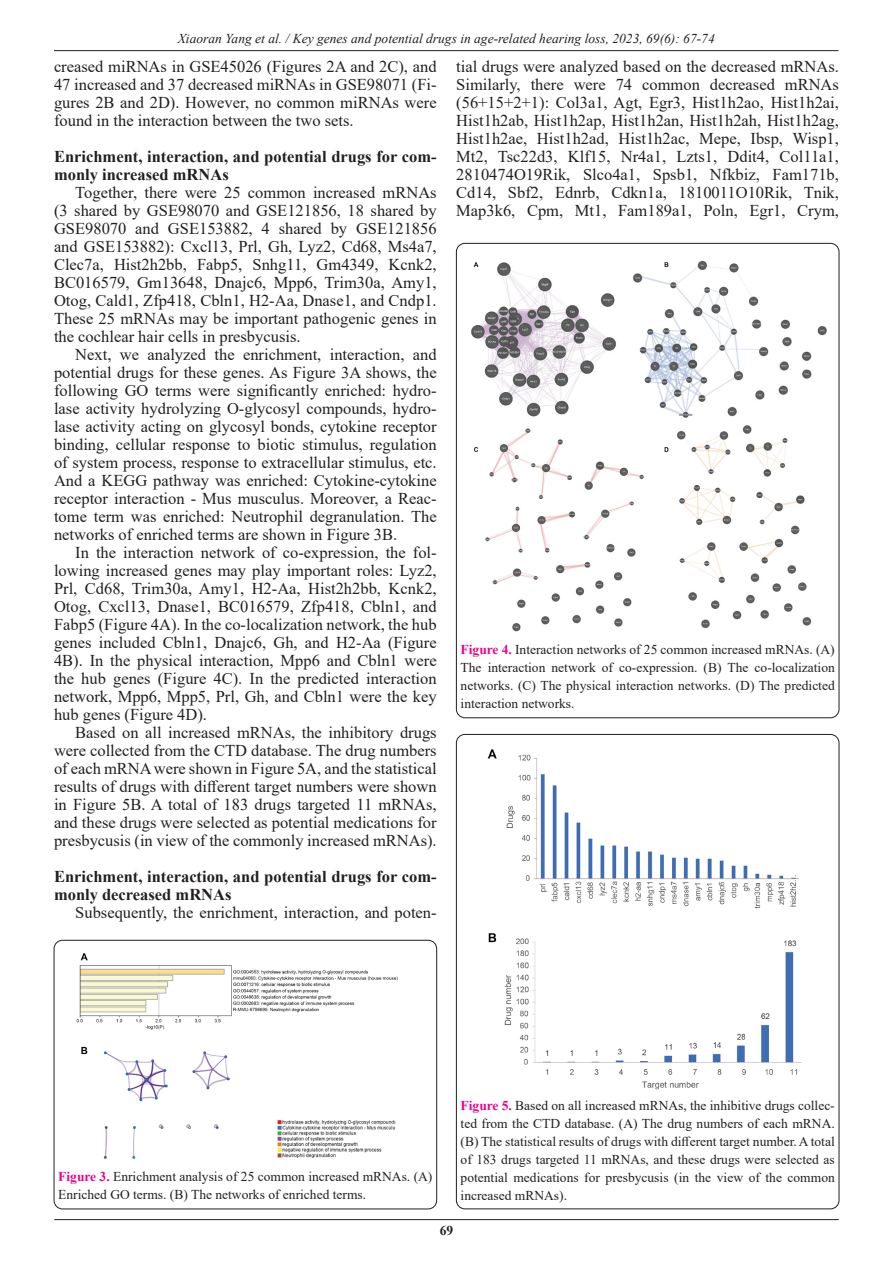
<style>
.page{position:relative;width:893px;height:1263px;background:#fff}
.page>*{position:absolute;margin:0;border:0;box-sizing:border-box;transform-origin:0 0}
.t1{font:16.5px/18px "Times New Roman";color:#231f20;text-align:justify}
.heading_3{font:700 16.5px/18px "Times New Roman";color:#231f20}
.t2{font:13.5px/18px "Times New Roman";color:#231f20;text-align:justify}
.t3{font:italic 13.5px "Times New Roman";color:#231f20}
.t4{font:700 13.5px "Times New Roman";color:#231f20}
.s1{font-weight:700;color:#ed028c}
</style>
<div class="page">
<hr style="left:54px;top:50px;width:784px;height:1px;background:#231f20">
<hr style="left:54px;top:1219px;width:785px;height:1px;background:#231f20">
<div style="left:54px;top:940px;width:383px;height:269px;border:1px solid #231f20;border-radius:9px"></div>
<img style="left:76px;top:953px;width:322px;height:206px">
<img style="left:471px;top:260px;width:356px;height:372px">
<img style="left:487px;top:749px;width:315px;height:341px">
<p class="t3" style="left:178px;top:29px;width:539px">Xiaoran Yang et al. / Key genes and potential drugs in age-related hearing loss, 2023, 69(6): 67-74</p>
<p class="t1" style="left:456px;top:57px;width:384px">tial drugs were analyzed based on the decreased mRNAs.<br>Similarly, there were 74 common decreased mRNAs (56+15+2+1): Col3a1, Agt, Egr3, Hist1h2ao, Hist1h2ai, Hist1h2ab, Hist1h2ap, Hist1h2an, Hist1h2ah, Hist1h2ag, Hist1h2ae, Hist1h2ad, Hist1h2ac, Mepe, Ibsp, Wisp1, Mt2, Tsc22d3, Klf15, Nr4a1, Lzts1, Ddit4, Col11a1, 2810474O19Rik, Slco4a1, Spsb1, Nfkbiz, Fam171b, Cd14, Sbf2, Ednrb, Cdkn1a, 1810011O10Rik, Tnik, Map3k6, Cpm, Mt1, Fam189a1, Poln, Egr1, Crym,</p>
<p class="t1" style="left:54px;top:57px;width:384px">creased miRNAs in GSE45026 (Figures 2A and 2C), and 47 increased and 37 decreased miRNAs in GSE98071 (Fi&shy;gures 2B and 2D). However, no common miRNAs were found in the interaction between the two sets.</p>
<p class="heading_3" style="left:54px;top:147px;width:384px">Enrichment, interaction, and potential drugs for com&shy;monly increased mRNAs</p>
<p class="t1" style="left:54px;top:183px;width:384px;text-indent:21px">Together, there were 25 common increased mRNAs (3 shared by GSE98070 and GSE121856, 18 shared by GSE98070 and GSE153882, 4 shared by GSE121856 and GSE153882): Cxcl13, Prl, Gh, Lyz2, Cd68, Ms4a7, Clec7a, Hist2h2bb, Fabp5, Snhg11, Gm4349, Kcnk2, BC016579, Gm13648, Dnajc6, Mpp6, Trim30a, Amy1, Otog, Cald1, Zfp418, Cbln1, H2-Aa, Dnase1, and Cndp1.<br>These 25 mRNAs may be important pathogenic genes in the cochlear hair cells in presbycusis.</p>
<p class="t1" style="left:54px;top:345px;width:384px;text-indent:21px">Next, we analyzed the enrichment, interaction, and potential drugs for these genes. As Figure 3A shows, the following GO terms were significantly enriched: hydro&shy;lase activity hydrolyzing O-glycosyl compounds, hydro&shy;lase activity acting on glycosyl bonds, cytokine receptor binding, cellular response to biotic stimulus, regulation of system process, response to extracellular stimulus, etc.<br>And a KEGG pathway was enriched: Cytokine-cytokine receptor interaction - Mus musculus. Moreover, a Reac&shy;tome term was enriched: Neutrophil degranulation. The networks of enriched terms are shown in Figure 3B.</p>
<p class="t1" style="left:54px;top:543px;width:384px;text-indent:21px">In the interaction network of co-expression, the fol&shy;lowing increased genes may play important roles: Lyz2, Prl, Cd68, Trim30a, Amy1, H2-Aa, Hist2h2bb, Kcnk2, Otog, Cxcl13, Dnase1, BC016579, Zfp418, Cbln1, and Fabp5 (Figure 4A). In the co-localization network, the hub genes included Cbln1, Dnajc6, Gh, and H2-Aa (Figure 4B). In the physical interaction, Mpp6 and Cbln1 were the hub genes (Figure 4C). In the predicted interaction network, Mpp6, Mpp5, Prl, Gh, and Cbln1 were the key hub genes (Figure 4D).</p>
<p class="t1" style="left:54px;top:723px;width:384px;text-indent:21px">Based on all increased mRNAs, the inhibitory drugs were collected from the CTD database. The drug numbers of each mRNA were shown in Figure 5A, and the statistical results of drugs with different target numbers were shown in Figure 5B. A total of 183 drugs targeted 11 mRNAs, and these drugs were selected as potential medications for presbycusis (in view of the commonly increased mRNAs).</p>
<p class="heading_3" style="left:54px;top:867px;width:384px">Enrichment, interaction, and potential drugs for com&shy;monly decreased mRNAs</p>
<p class="t1" style="left:75px;top:903px;width:363px">Subsequently, the enrichment, interaction, and poten-</p>
<p class="t2" style="left:461px;top:640px;width:376px"><span class="s1">Figure 4.</span> Interaction networks of 25 common increased mRNAs. (A)<br>The interaction network of co-expression. (B) The co-localization networks. (C) The physical interaction networks. (D) The predicted interaction networks.</p>
<p class="t2" style="left:58px;top:1167px;width:376px"><span class="s1">Figure 3.</span> Enrichment analysis of 25 common increased mRNAs. (A)<br>Enriched GO terms. (B) The networks of enriched terms.</p>
<p class="t2" style="left:461px;top:1096px;width:376px"><span class="s1">Figure 5.</span> Based on all increased mRNAs, the inhibitive drugs collec&shy;ted from the CTD database. (A) The drug numbers of each mRNA. (B) The statistical results of drugs with different target number. A total of 183 drugs targeted 11 mRNAs, and these drugs were selected as potential medications for presbycusis (in the view of the common increased mRNAs).</p>
<p class="t4" style="left:440px;top:1220px;width:15px">69</p>
</div>
